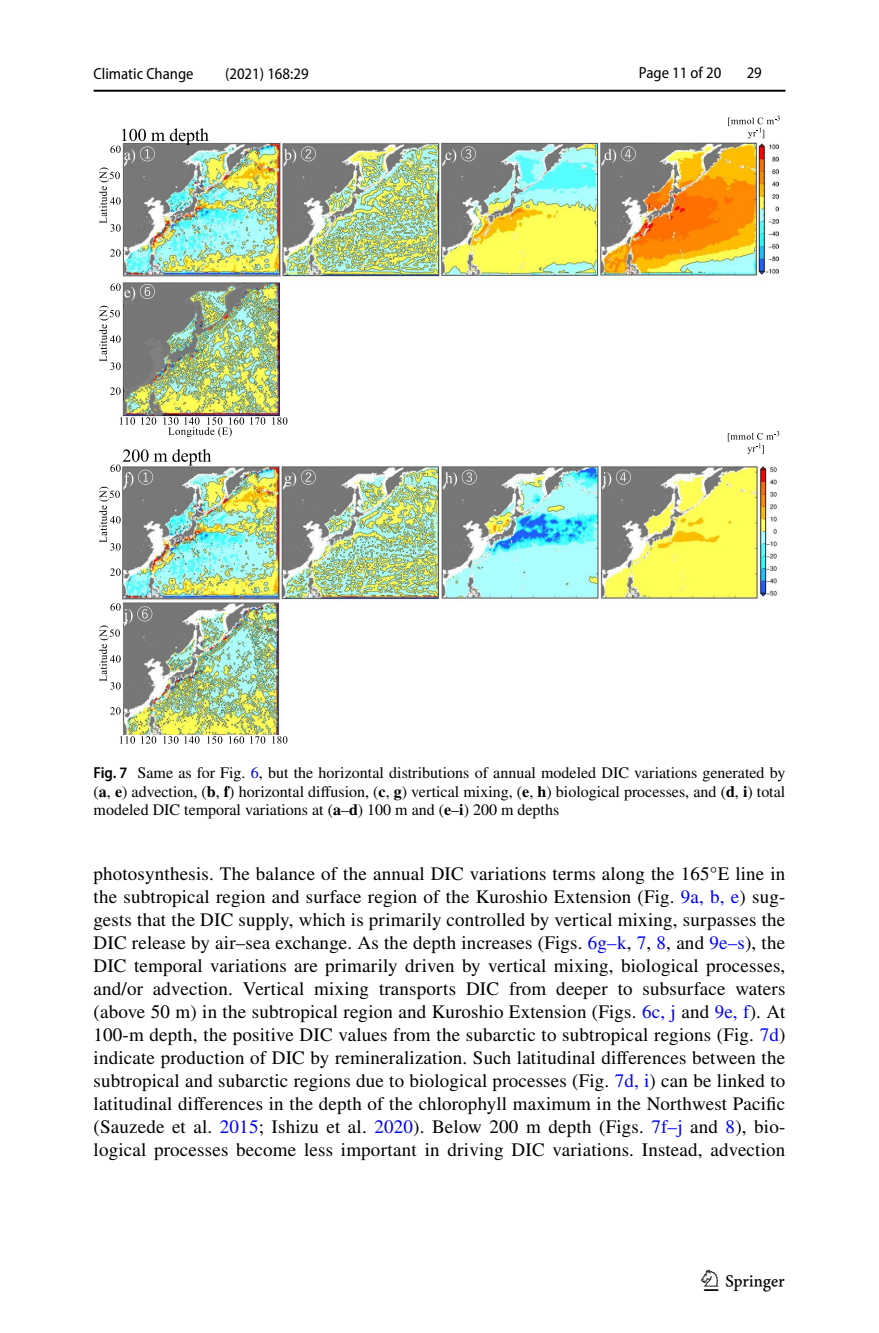
<style>
.page{position:relative;width:879px;height:1333px;background:#fff}
.page>*{position:absolute;margin:0;border:0;box-sizing:border-box;transform-origin:0 0}
.t1{font:30px "Springnew Regular 5";color:#000}
.t2{font:19px/23px "STIX";letter-spacing:.01em;color:#000;text-align:justify}
.t3{font:16px/18.4px "STIX";color:#000;text-align:justify}
.t4{font:semi-condensed 16px "Myriad Pro";color:#000}
.s1{font-family:"Myriad Pro";font-weight:600;font-stretch:semi-condensed}
.s2{color:#00f}
.s3{font-weight:700}
</style>
<div class="page">
<hr style="left:94px;top:90px;width:691px;height:2px;background:#000">
<img style="left:122px;top:143px;width:656px;height:591px">
<svg style="left:445px;top:146px;width:31px;height:17px"></svg>
<svg style="left:604px;top:146px;width:32px;height:17px"></svg>
<svg style="left:120px;top:417px;width:15px;height:8px"></svg>
<svg style="left:141px;top:417px;width:15px;height:8px"></svg>
<svg style="left:250px;top:417px;width:15px;height:8px"></svg>
<svg style="left:272px;top:417px;width:15px;height:8px"></svg>
<svg style="left:163px;top:417px;width:81px;height:20px"></svg>
<svg style="left:110px;top:249px;width:11px;height:8px"></svg>
<img style="left:99px;top:128px;width:110px;height:104px">
<svg style="left:728px;top:116px;width:52px;height:22px"></svg>
<svg style="left:728px;top:431px;width:51px;height:23px"></svg>
<svg style="left:445px;top:469px;width:32px;height:17px"></svg>
<svg style="left:603px;top:469px;width:28px;height:17px"></svg>
<svg style="left:284px;top:469px;width:32px;height:17px"></svg>
<svg style="left:284px;top:146px;width:32px;height:17px"></svg>
<svg style="left:110px;top:387px;width:11px;height:8px"></svg>
<svg style="left:99px;top:283px;width:56px;height:87px"></svg>
<svg style="left:110px;top:568px;width:11px;height:8px"></svg>
<img style="left:99px;top:449px;width:112px;height:101px">
<svg style="left:110px;top:707px;width:11px;height:7px"></svg>
<svg style="left:99px;top:603px;width:53px;height:86px"></svg>
<svg style="left:120px;top:736px;width:15px;height:7px"></svg>
<svg style="left:141px;top:736px;width:15px;height:7px"></svg>
<svg style="left:163px;top:736px;width:15px;height:7px"></svg>
<svg style="left:184px;top:736px;width:15px;height:7px"></svg>
<svg style="left:207px;top:736px;width:15px;height:7px"></svg>
<svg style="left:229px;top:736px;width:15px;height:7px"></svg>
<svg style="left:250px;top:736px;width:15px;height:7px"></svg>
<svg style="left:272px;top:736px;width:15px;height:7px"></svg>
<p class="t4" style="left:94px;top:65px;width:102px">Climatic Change</p>
<p class="t4" style="left:225px;top:65px;width:85px">(2021) 168:29</p>
<p class="t4" style="left:639px;top:64px;width:84px">Page 11 of 20</p>
<p class="t4" style="left:747px;top:64px;width:17px">29</p>
<p class="t3" style="left:94px;top:764px;width:693px"><span class="s1">Fig. 7</span> Same as for Fig. <span class="s2">6</span>, but the horizontal distributions of annual modeled DIC variations generated by (<span class="s3">a</span>, <span class="s3">e</span>) advection, (<span class="s3">b</span>, <span class="s3">f</span>) horizontal diffusion, (<span class="s3">c</span>, <span class="s3">g</span>) vertical mixing, (<span class="s3">e</span>, <span class="s3">h</span>) biological processes, and (<span class="s3">d</span>, <span class="s3">i</span>) total modeled DIC temporal variations at (<span class="s3">a</span>–<span class="s3">d</span>) 100 m and (<span class="s3">e</span>–<span class="s3">i</span>) 200 m depths</p>
<p class="t2" style="left:94px;top:863px;width:693px">photosynthesis. The balance of the annual DIC variations terms along the 165°E line in the subtropical region and surface region of the Kuroshio Extension (Fig. <span class="s2">9a, b, e</span>) sug&shy;gests that the DIC supply, which is primarily controlled by vertical mixing, surpasses the DIC release by air–sea exchange. As the depth increases (Figs. <span class="s2">6g–k</span>, <span class="s2">7</span>, <span class="s2">8</span>, and <span class="s2">9e–s</span>), the DIC temporal variations are primarily driven by vertical mixing, biological processes, and/or advection. Vertical mixing transports DIC from deeper to subsurface waters (above 50 m) in the subtropical region and Kuroshio Extension (Figs. <span class="s2">6c, j</span> and <span class="s2">9e, f</span>). At 100-m depth, the positive DIC values from the subarctic to subtropical regions (Fig. <span class="s2">7d</span>) indicate production of DIC by remineralization. Such latitudinal differences between the subtropical and subarctic regions due to biological processes (Fig. <span class="s2">7d, i</span>) can be linked to latitudinal differences in the depth of the chlorophyll maximum in the Northwest Pacific (Sauzede et al. <span class="s2">2015</span>; Ishizu et al. <span class="s2">2020</span>). Below 200 m depth (Figs. <span class="s2">7f–j</span> and <span class="s2">8</span>), bio&shy;logical processes become less important in driving DIC variations. Instead, advection</p>
<h1 class="t1" style="left:704px;top:1269px;width:83px">1 3</h1>
</div>
